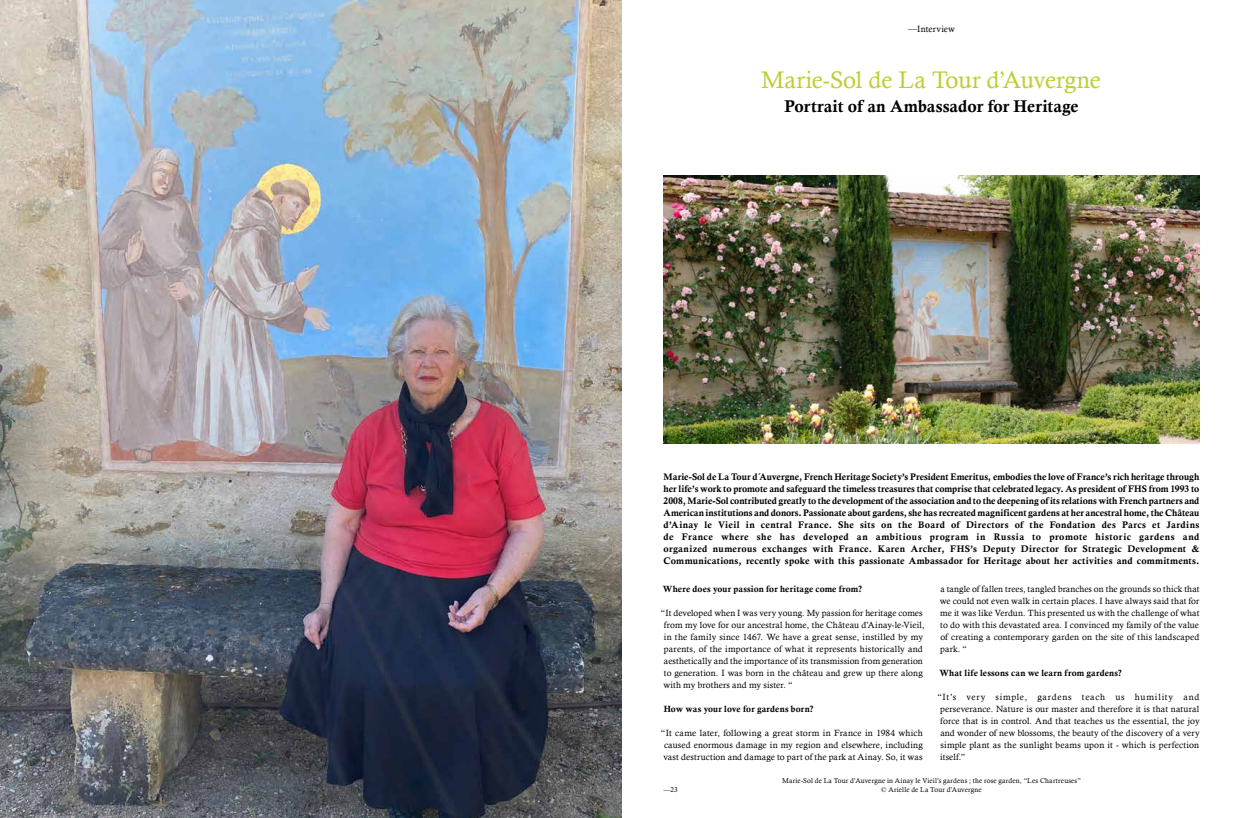
<style>
.page{position:relative;width:1242px;height:818px;background:#fff}
.page>*{position:absolute;margin:0;border:0;box-sizing:border-box;transform-origin:0 0}
.t1{font:24px "Calisto";letter-spacing:-.005em;color:#becd31}
.t2{font:17px "Calis MT Bol";color:#000}
.t3{font:9.5px/12px "Calis MT Bol";letter-spacing:.015em;color:#000;text-align:justify}
.t4{font:9px/12px "Calisto";letter-spacing:.015em;color:#000;text-align:justify}
.t5{font:9px "Calis MT Bol";letter-spacing:.015em;color:#000}
.t6{font:7px/9px "Calisto";letter-spacing:.025em;color:#000;text-align:center}
</style>
<div class="page">
<img style="left:0;top:0;width:621px;height:818px">
<img style="left:663px;top:176px;width:536px;height:268px">
<p class="t4" style="left:908px;top:23px;width:48px">—Interview</p>
<h1 class="t1" style="left:761px;top:66px;width:341px">Marie-Sol de La Tour d’Auvergne</h1>
<h2 class="t2" style="left:784px;top:96px;width:296px">Portrait of an Ambassador for Heritage</h2>
<p class="t3" style="left:663px;top:471px;width:537px">Marie-Sol de La Tour d´Auvergne, French Heritage Society’s President Emeritus, embodies the love of France’s rich heritage through her life’s work to promote and safeguard the timeless treasures that comprise that celebrated legacy. As president of FHS from 1993 to 2008, Marie-Sol contributed greatly to the development of the association and to the deepening of its relations with French partners and American institutions and donors. Passionate about gardens, she has recreated magnificent gardens at her ancestral home, the Château d’Ainay le Vieil in central France. She sits on the Board of Directors of the Fondation des Parcs et Jardins de France where she has developed an ambitious program in Russia to promote historic gardens and organized numerous exchanges with France. Karen Archer, FHS’s Deputy Director for Strategic Development &amp; Communications, recently spoke with this passionate Ambassador for Heritage about her activities and commitments.</p>
<p class="t5" style="left:663px;top:584px;width:201px">Where does your passion for heritage come from?</p>
<p class="t4" style="left:661px;top:607px;width:265px;text-align:left">“It developed when I was very young. My passion for heritage comes from my love for our ancestral home, the Château d’Ainay-le-Vieil, in the family since 1467. We have a great sense, instilled by my parents, of the importance of what it represents historically and aesthetically and the importance of its transmission from generation to generation. I was born in the château and grew up there along with my brothers and my sister. “</p>
<p class="t5" style="left:663px;top:704px;width:151px">How was your love for gardens born?</p>
<p class="t4" style="left:661px;top:727px;width:263px">“It came later, following a great storm in France in 1984 which caused enormous damage in my region and elsewhere, including vast destruction and damage to part of the park at Ainay. So, it was</p>
<p class="t4" style="left:940px;top:583px;width:261px">a tangle of fallen trees, tangled branches on the grounds so thick that we could not even walk in certain places. I have always said that for me it was like Verdun. This presented us with the challenge of what to do with this devastated area. I convinced my family of the value of creating a contemporary garden on the site of this landscaped park. “</p>
<p class="t5" style="left:939px;top:668px;width:184px">What life lessons can we learn from gardens?</p>
<p class="t4" style="left:940px;top:691px;width:261px;text-indent:-3px">“It’s very simple, gardens teach us humility and perseverance. Nature is our master and therefore it is that natural force that is in control. And that teaches us the essential, the joy and wonder of new blossoms, the beauty of the discovery of a very simple plant as the sunlight beams upon it - which is perfection itself.”</p>
<p class="t6" style="left:663px;top:785px;width:16px">—23</p>
<p class="t6" style="left:782px;top:776px;width:300px">Marie-Sol de La Tour d’Auvergne in Ainay le Vieil’s gardens ; the rose garden, “Les Chartreuses” © Arielle de La Tour d’Auvergne</p>
</div>
